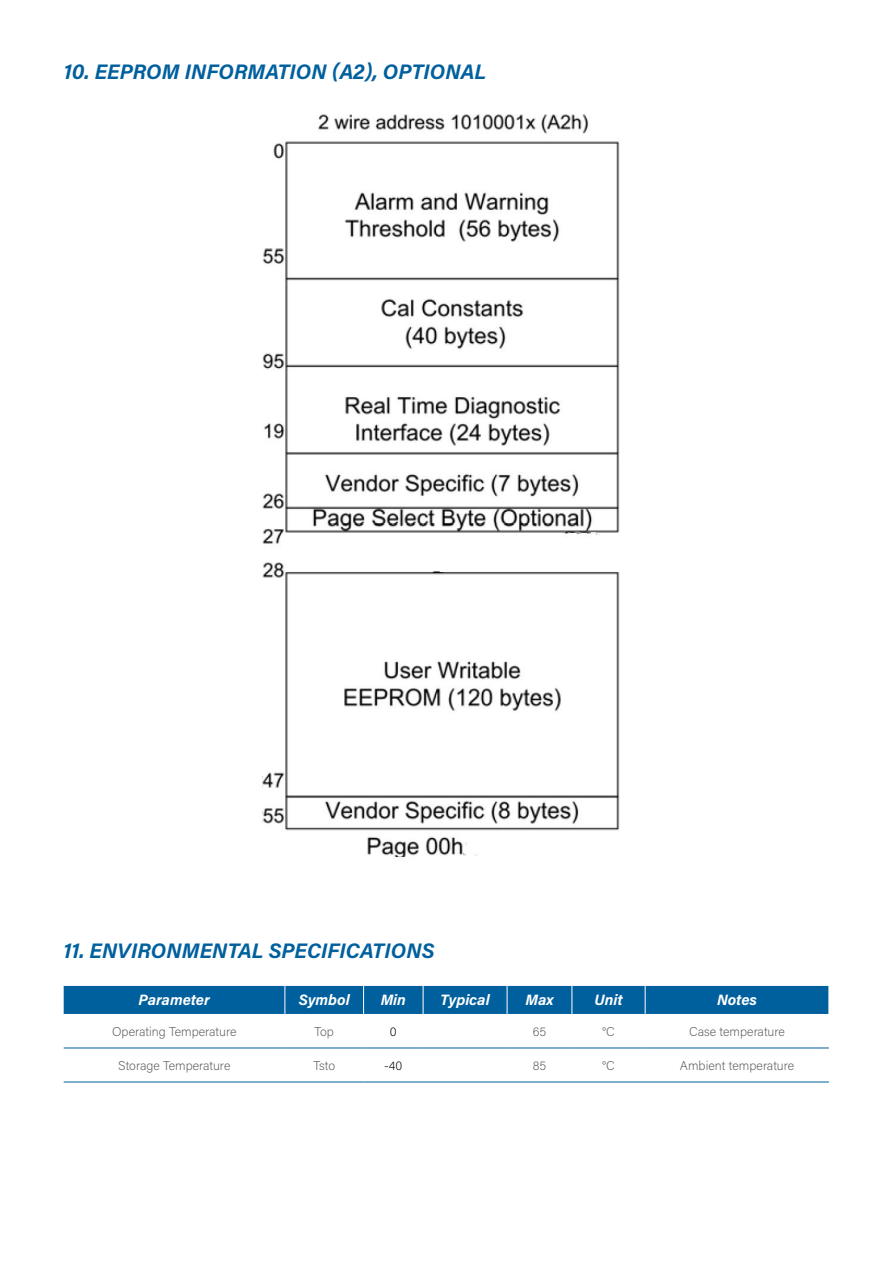
<style>
.page{position:relative;width:893px;height:1263px;background:#fff}
.page>*{position:absolute;margin:0;border:0;box-sizing:border-box;transform-origin:0 0}
.t1{font:italic 700 21px "Acumin Pro";letter-spacing:.005em;color:#00609e}
.t2{font:italic 700 15px "Acumin Pro";color:#fff}
.t3{font:200 12.75px "Acumin Pro";color:#58595b}
.t4{font:200 12.75px "Acumin Pro";color:#000}
</style>
<div class="page">
<div style="left:64px;top:986px;width:765px;height:28px;background:#00609e"></div>
<hr style="left:64px;top:1048px;width:221px;height:1px;background:#00609e">
<hr style="left:285px;top:1048px;width:79px;height:1px;background:#00609e">
<hr style="left:364px;top:1048px;width:59px;height:1px;background:#00609e">
<hr style="left:423px;top:1048px;width:84px;height:1px;background:#00609e">
<hr style="left:507px;top:1048px;width:65px;height:1px;background:#00609e">
<hr style="left:572px;top:1048px;width:73px;height:1px;background:#00609e">
<hr style="left:645px;top:1048px;width:184px;height:1px;background:#00609e">
<hr style="left:64px;top:1082px;width:221px;height:1px;background:#00609e">
<hr style="left:285px;top:1082px;width:79px;height:1px;background:#00609e">
<hr style="left:364px;top:1082px;width:59px;height:1px;background:#00609e">
<hr style="left:423px;top:1082px;width:84px;height:1px;background:#00609e">
<hr style="left:507px;top:1082px;width:65px;height:1px;background:#00609e">
<hr style="left:572px;top:1082px;width:73px;height:1px;background:#00609e">
<hr style="left:645px;top:1082px;width:184px;height:1px;background:#00609e">
<img style="left:263px;top:115px;width:357px;height:743px">
<h1 class="t1" style="left:64px;top:57px;width:424px">10. EEPROM INFORMATION (A2), OPTIONAL</h1>
<h1 class="t1" style="left:63px;top:935px;width:372px">11. ENVIRONMENTAL SPECIFICATIONS</h1>
<p class="t2" style="left:139px;top:989px;width:73px">Parameter</p>
<p class="t2" style="left:299px;top:989px;width:52px">Symbol</p>
<p class="t2" style="left:381px;top:989px;width:27px">Min</p>
<p class="t2" style="left:441px;top:989px;width:51px">Typical</p>
<p class="t2" style="left:525px;top:989px;width:30px">Max</p>
<p class="t2" style="left:595px;top:989px;width:30px">Unit</p>
<p class="t2" style="left:717px;top:989px;width:42px">Notes</p>
<p class="t3" style="left:112px;top:1022px;width:126px">Operating Temperature</p>
<p class="t3" style="left:315px;top:1022px;width:21px">Top</p>
<p class="t4" style="left:390px;top:1022px;width:8px">0</p>
<p class="t3" style="left:533px;top:1022px;width:15px">65</p>
<p class="t3" style="left:602px;top:1022px;width:14px">°C</p>
<p class="t3" style="left:689px;top:1022px;width:97px">Case temperature</p>
<p class="t3" style="left:118px;top:1056px;width:114px">Storage Temperature</p>
<p class="t3" style="left:313px;top:1056px;width:23px">Tsto</p>
<p class="t4" style="left:384px;top:1056px;width:20px">-40</p>
<p class="t3" style="left:533px;top:1056px;width:15px">85</p>
<p class="t3" style="left:602px;top:1056px;width:14px">°C</p>
<p class="t3" style="left:680px;top:1056px;width:116px">Ambient temperature</p>
</div>
